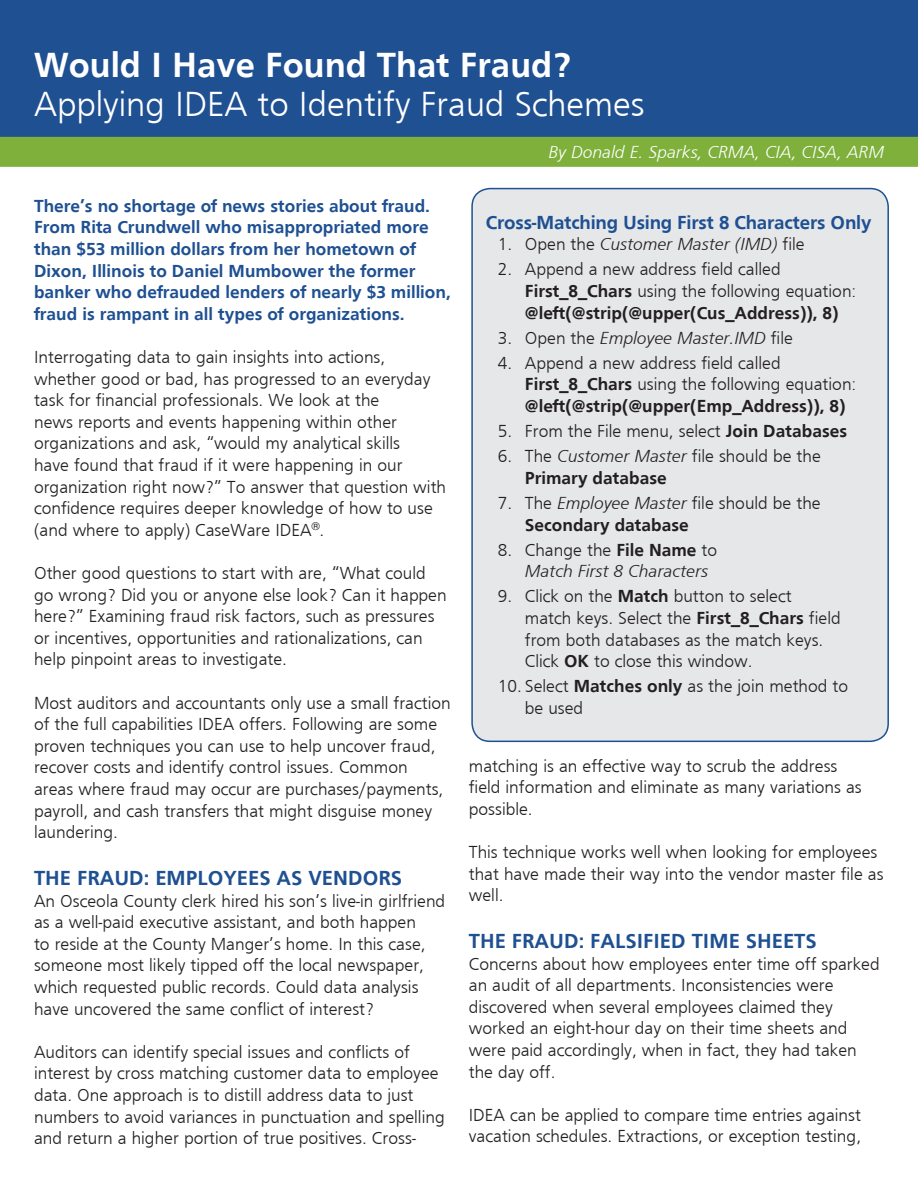
<style>
.page{position:relative;width:918px;height:1188px;background:#fff}
.page>*{position:absolute;margin:0;border:0;box-sizing:border-box;transform-origin:0 0}
.t1{font:300 36px "Frugal Sans";color:#fff}
.t2{font:700 36px "Frugal Sans";color:#fff}
.t3{font:700 21px "Frugal Sans";color:#1e5092}
.t4{font:700 19.5px "Frugal Sans";letter-spacing:-.01em;color:#1e5092}
.t5{font:300 18px/21.6px "Frugal Sans";color:#231f20}
.t6{font:700 18px/21.6px "Frugal Sans";color:#1e5092}
.t7{font:italic 300 18px/21.6px "Frugal Sans";color:#231f20}
.t8{font:italic 300 18px "Frugal Sans";color:#fff}
.s1{font-style:normal}
.s2{font-weight:700}
.s3{font-style:italic}
.s4{font-weight:700;font-style:normal}
</style>
<div class="page">
<div style="left:0;top:0;width:918px;height:143px;background:#1e5092"></div>
<div style="left:0;top:137px;width:918px;height:30px;background:#7eb03b"></div>
<div style="left:472px;top:189px;width:416px;height:552px;background:#e6e7e9;border-radius:18px"></div>
<div style="left:471px;top:188px;width:418px;height:554px;border:2px solid #1e5092;border-radius:18px"></div>
<p class="t2" style="left:34px;top:44px;width:538px">Would I Have Found That Fraud?</p>
<p class="t1" style="left:34px;top:84px;width:612px">Applying IDEA to Identify Fraud Schemes</p>
<p class="t6" style="left:34px;top:195px;width:418px">There’s no shortage of news stories about fraud.<br>From Rita Crundwell who misappropriated more than $53 million dollars from her hometown of Dixon, Illinois to Daniel Mumbower the former banker who defrauded lenders of nearly $3 million, fraud is rampant in all types of organizations.</p>
<p class="t5" style="left:34px;top:346px;width:414px">Interrogating data to gain insights into actions, whether good or bad, has progressed to an everyday task for financial professionals. We look at the<br>news reports and events happening within other organizations and ask, “would my analytical skills<br>have found that fraud if it were happening in our organization right now?” To answer that question with confidence requires deeper knowledge of how to use (and where to apply) CaseWare IDEA<sup>®</sup>.</p>
<p class="t5" style="left:34px;top:562px;width:414px">Other good questions to start with are, “What could go wrong? Did you or anyone else look? Can it happen here?” Examining fraud risk factors, such as pressures or incentives, opportunities and rationalizations, can help pinpoint areas to investigate.</p>
<p class="t5" style="left:34px;top:692px;width:418px">Most auditors and accountants only use a small fraction of the full capabilities IDEA offers. Following are some proven techniques you can use to help uncover fraud, recover costs and identify control issues. Common areas where fraud may occur are purchases/payments, payroll, and cash transfers that might disguise money laundering.</p>
<p class="t3" style="left:34px;top:866px;width:370px">THE FRAUD: EMPLOYEES AS VENDORS</p>
<p class="t5" style="left:34px;top:890px;width:413px">An Osceola County clerk hired his son’s live-in girlfriend as a well-paid executive assistant, and both happen<br>to reside at the County Manger’s home. In this case, someone most likely tipped off the local newspaper, which requested public records. Could data analysis have uncovered the same conflict of interest?</p>
<p class="t5" style="left:34px;top:1041px;width:412px">Auditors can identify special issues and conflicts of interest by cross matching customer data to employee data. One approach is to distill address data to just numbers to avoid variances in punctuation and spelling and return a higher portion of true positives. Cross-</p>
<p class="t8" style="left:549px;top:142px;width:337px">By Donald E. Sparks, CRMA, CIA, CISA, ARM</p>
<p class="t4" style="left:486px;top:211px;width:387px">Cross-Matching Using First 8 Characters Only</p>
<p class="t7" style="left:498px;top:233px;width:308px"><span class="s1">1. Open the</span> Customer Master (IMD) <span class="s1">file</span></p>
<p class="t5" style="left:525px;top:258px;width:333px;text-indent:-27px">2. Append a new address field called<br><span class="s2">First_8_Chars</span> using the following equation: <span class="s2">@left(@strip(@upper(Cus_Address)), 8)</span></p>
<p class="t7" style="left:498px;top:327px;width:297px"><span class="s1">3. Open the</span> Employee Master.IMD <span class="s1">file</span></p>
<p class="t5" style="left:525px;top:352px;width:333px;text-indent:-27px">4. Append a new address field called<br><span class="s2">First_8_Chars</span> using the following equation: <span class="s2">@left(@strip(@upper(Emp_Address)), 8)</span></p>
<p class="t5" style="left:498px;top:420px;width:351px">5. From the File menu, select <span class="s2">Join Databases</span></p>
<p class="t5" style="left:525px;top:445px;width:297px;text-indent:-27px">6. The <span class="s3">Customer Master</span> file should be the<br><span class="s2">Primary database</span></p>
<p class="t5" style="left:525px;top:492px;width:297px;text-indent:-27px">7. The <span class="s3">Employee Master</span> file should be the<br><span class="s2">Secondary database</span></p>
<p class="t7" style="left:525px;top:539px;width:194px;text-indent:-27px"><span class="s1">8. Change the</span> <span class="s4">File Name</span> <span class="s1">to<br></span>Match First 8 Characters</p>
<p class="t5" style="left:525px;top:585px;width:317px;text-indent:-27px">9. Click on the <span class="s2">Match</span> button to select match keys. Select the <span class="s2">First_8_Chars</span> field from both databases as the match keys.<br>Click <span class="s2">OK</span> to close this window.</p>
<p class="t5" style="left:525px;top:675px;width:325px;text-indent:-27px">10. Select <span class="s2">Matches only</span> as the join method to be used</p>
<p class="t5" style="left:469px;top:755px;width:395px">matching is an effective way to scrub the address field information and eliminate as many variations as possible.</p>
<p class="t5" style="left:469px;top:841px;width:416px">This technique works well when looking for employees that have made their way into the vendor master file as well.</p>
<p class="t3" style="left:469px;top:929px;width:350px">THE FRAUD: FALSIFIED TIME SHEETS</p>
<p class="t5" style="left:469px;top:953px;width:412px">Concerns about how employees enter time off sparked an audit of all departments. Inconsistencies were discovered when several employees claimed they worked an eight-hour day on their time sheets and were paid accordingly, when in fact, they had taken the day off.</p>
<p class="t5" style="left:469px;top:1104px;width:394px">IDEA can be applied to compare time entries against vacation schedules. Extractions, or exception testing,</p>
</div>
